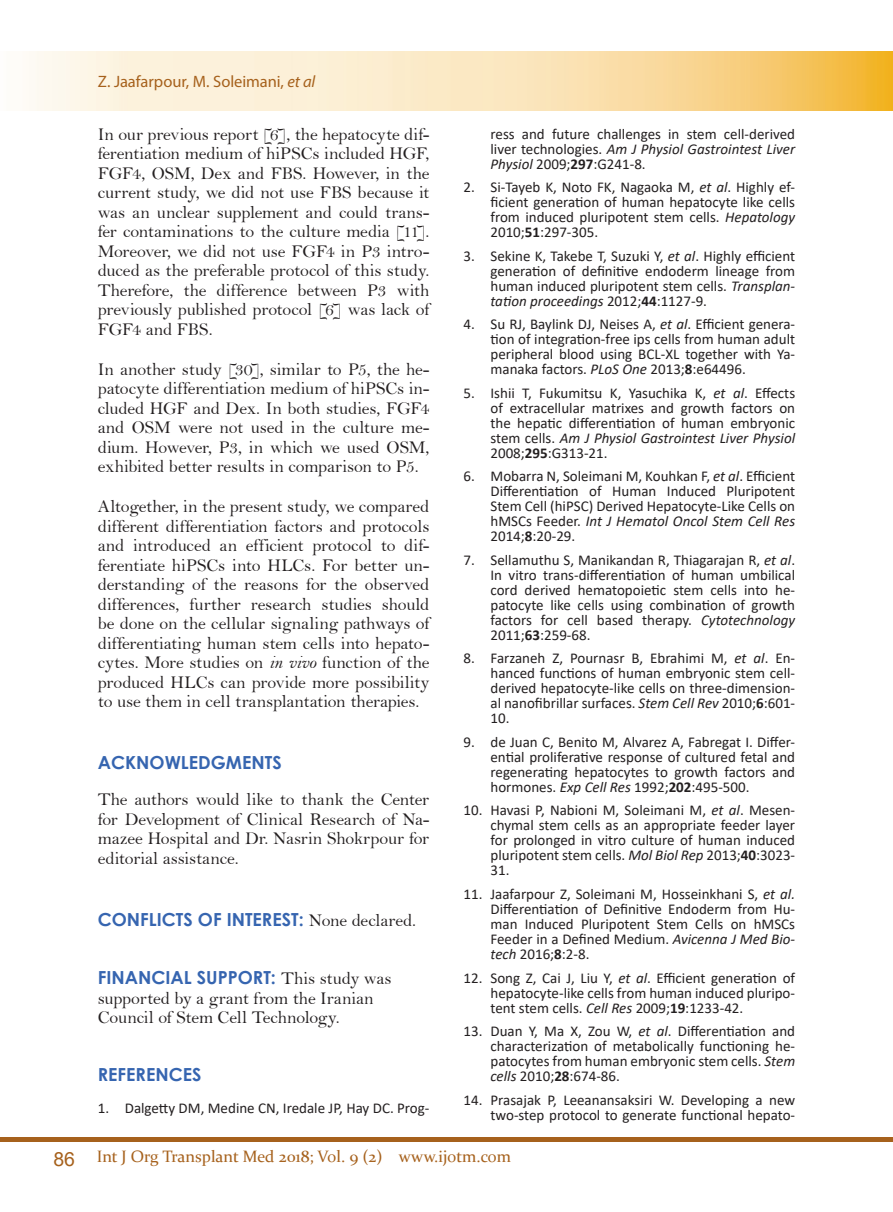
<style>
.page{position:relative;width:893px;height:1212px;background:#fff}
.page>*{position:absolute;margin:0;border:0;box-sizing:border-box;transform-origin:0 0}
.Body{font:18px/19.5px "Bell";letter-spacing:-.01em;color:#231f20;text-align:justify}
.Heading{font:18px/19.5px "Bell";letter-spacing:-.01em;color:#231f20}
.Heading-2{font:700 18px "Century Gothic";color:#3665b0}
.t1{font:16.5px "Constantia";color:#a6611c}
.Runnig_Author{font:16.5px "Myriad Pro";letter-spacing:-.005em;color:#a6611c}
.t2{font:15px/15px "Calibri";color:#231f20;text-align:justify}
.s1{font-style:italic}
.s2{font-family:"Bell MT Italic"}
.s3{font-family:"Bell";font-weight:400;color:#231f20}
.s4{font-family:"Century Gothic";font-weight:700;color:#3665b0}
.s5{font-weight:700}
.s6{font-family:"Arial";font-size:19.5px}
</style>
<div class="page">
<div style="left:0;top:1137px;width:893px;height:5px;background:#a6611c"></div>
<img style="left:29px;top:52px;width:864px;height:59px">
<p class="Runnig_Author" style="left:98px;top:72px;width:219px">Z. Jaafarpour, M. Soleimani, <span class="s1">et al</span></p>
<p class="Body" style="left:98px;top:124px;width:333px">In our previous report [6], the hepatocyte dif&shy;ferentiation medium of hiPSCs included HGF, FGF4, OSM, Dex and FBS. However, in the current study, we did not use FBS because it was an unclear supplement and could trans&shy;fer contaminations to the culture media [11].<br>Moreover, we did not use FGF4 in P3 intro&shy;duced as the preferable protocol of this study.<br>Therefore, the difference between P3 with previously published protocol [6] was lack of FGF4 and FBS.</p>
<p class="Body" style="left:98px;top:359px;width:333px">In another study [30], similar to P5, the he&shy;patocyte differentiation medium of hiPSCs in&shy;cluded HGF and Dex. In both studies, FGF4 and OSM were not used in the culture me&shy;dium. However, P3, in which we used OSM, exhibited better results in comparison to P5.</p>
<p class="Body" style="left:98px;top:496px;width:333px">Altogether, in the present study, we compared different differentiation factors and protocols and introduced an efficient protocol to dif&shy;ferentiate hiPSCs into HLCs. For better un&shy;derstanding of the reasons for the observed differences, further research studies should be done on the cellular signaling pathways of differentiating human stem cells into hepato&shy;cytes. More studies on <span class="s2">in vivo</span> function of the produced HLCs can provide more possibility to use them in cell transplantation therapies.</p>
<p class="Heading-2" style="left:98px;top:749px;width:185px">ACKNOWLEDGMENTS</p>
<p class="Body" style="left:98px;top:790px;width:333px">The authors would like to thank the Center for Development of Clinical Research of Na&shy;mazee Hospital and Dr. Nasrin Shokrpour for editorial assistance.</p>
<p class="Heading-2" style="left:98px;top:905px;width:320px">CONFLICTS OF INTEREST: <span class="s3">None declared.</span></p>
<p class="Heading" style="left:98px;top:968px;width:295px"><span class="s4">FINANCIAL SUPPORT:</span> This study was supported by a grant from the Iranian<br>Council of Stem Cell Technology.</p>
<p class="Heading-2" style="left:98px;top:1061px;width:105px">REFERENCES</p>
<p class="t2" style="left:98px;top:1100px;width:333px">1. Dalgetty DM, Medine CN, Iredale JP, Hay DC. Prog-</p>
<p class="t2" style="left:490px;top:126px;width:306px">ress and future challenges in stem cell-derived liver technologies. <span class="s1">Am J Physiol Gastrointest Liver Physiol</span> 2009;<span class="s5">297</span>:G241-8.</p>
<p class="t2" style="left:490px;top:179px;width:306px;text-indent:-27px">2. Si-Tayeb K, Noto FK, Nagaoka M, <span class="s1">et al</span>. Highly ef&shy;ficient generation of human hepatocyte like cells from induced pluripotent stem cells. <span class="s1">Hepatology </span>2010;<span class="s5">51</span>:297-305.</p>
<p class="t2" style="left:490px;top:248px;width:306px;text-indent:-27px">3. Sekine K, Takebe T, Suzuki Y, <span class="s1">et al</span>. Highly efficient generation of definitive endoderm lineage from human induced pluripotent stem cells. <span class="s1">Transplan&shy;tation proceedings</span> 2012;<span class="s5">44</span>:1127-9.</p>
<p class="t2" style="left:490px;top:316px;width:306px;text-indent:-27px">4. Su RJ, Baylink DJ, Neises A, <span class="s1">et al</span>. Efficient genera&shy;tion of integration-free ips cells from human adult peripheral blood using BCL-XL together with Ya&shy;manaka factors. <span class="s1">PLoS One</span> 2013;<span class="s5">8</span>:e64496.</p>
<p class="t2" style="left:490px;top:385px;width:306px;text-indent:-27px">5. Ishii T, Fukumitsu K, Yasuchika K, <span class="s1">et al</span>. Effects of extracellular matrixes and growth factors on the hepatic differentiation of human embryonic stem cells. <span class="s1">Am J Physiol Gastrointest Liver Physiol </span>2008;<span class="s5">295</span>:G313-21.</p>
<p class="t2" style="left:490px;top:468px;width:306px;text-indent:-27px">6. Mobarra N, Soleimani M, Kouhkan F, <span class="s1">et al</span>. Efficient Differentiation of Human Induced Pluripotent Stem Cell (hiPSC) Derived Hepatocyte-Like Cells on hMSCs Feeder. <span class="s1">Int J Hematol Oncol Stem Cell Res </span>2014;<span class="s5">8</span>:20-29.</p>
<p class="t2" style="left:490px;top:552px;width:306px;text-indent:-27px">7. Sellamuthu S, Manikandan R, Thiagarajan R, <span class="s1">et al</span>.<br>In vitro trans-differentiation of human umbilical cord derived hematopoietic stem cells into he&shy;patocyte like cells using combination of growth factors for cell based therapy. <span class="s1">Cytotechnology </span>2011;<span class="s5">63</span>:259-68.</p>
<p class="t2" style="left:490px;top:650px;width:306px;text-indent:-27px">8. Farzaneh Z, Pournasr B, Ebrahimi M, <span class="s1">et al</span>. En&shy;hanced functions of human embryonic stem cell&shy;derived hepatocyte-like cells on three-dimension&shy;al nanofibrillar surfaces. <span class="s1">Stem Cell Rev</span> 2010;<span class="s5">6</span>:601- 10.</p>
<p class="t2" style="left:490px;top:734px;width:306px;text-indent:-27px">9. de Juan C, Benito M, Alvarez A, Fabregat I. Differ&shy;ential proliferative response of cultured fetal and regenerating hepatocytes to growth factors and hormones. <span class="s1">Exp Cell Res</span> 1992;<span class="s5">202</span>:495-500.</p>
<p class="t2" style="left:490px;top:802px;width:306px;text-indent:-27px">10. Havasi P, Nabioni M, Soleimani M, <span class="s1">et al</span>. Mesen&shy;chymal stem cells as an appropriate feeder layer for prolonged in vitro culture of human induced pluripotent stem cells. <span class="s1">Mol Biol Rep</span> 2013;<span class="s5">40</span>:3023- 31.</p>
<p class="t2" style="left:490px;top:886px;width:306px;text-indent:-27px">11. Jaafarpour Z, Soleimani M, Hosseinkhani S, <span class="s1">et al.<br></span>Differentiation of Definitive Endoderm from Hu&shy;man Induced Pluripotent Stem Cells on hMSCs Feeder in a Defined Medium. <span class="s1">Avicenna J Med Bio&shy;tech</span> 2016;<span class="s5">8</span>:2-8.</p>
<p class="t2" style="left:490px;top:969px;width:306px;text-indent:-27px">12. Song Z, Cai J, Liu Y, <span class="s1">et al</span>. Efficient generation of hepatocyte-like cells from human induced pluripo&shy;tent stem cells. <span class="s1">Cell Res</span> 2009;<span class="s5">19</span>:1233-42.</p>
<p class="t2" style="left:490px;top:1023px;width:306px;text-indent:-27px">13. Duan Y, Ma X, Zou W, <span class="s1">et al</span>. Differentiation and characterization of metabolically functioning he&shy;patocytes from human embryonic stem cells. <span class="s1">Stem cells</span> 2010;<span class="s5">28</span>:674-86.</p>
<p class="t2" style="left:463px;top:1092px;width:333px;text-align:right">14. Prasajak P, Leeanansaksiri W. Developing a new two-step protocol to generate functional hepato-</p>
<p class="t1" style="left:53px;top:1145px;width:459px"><span class="s6">86</span> Int J Org Transplant Med 2018; Vol. 9 (2) www.ijotm.com</p>
</div>
